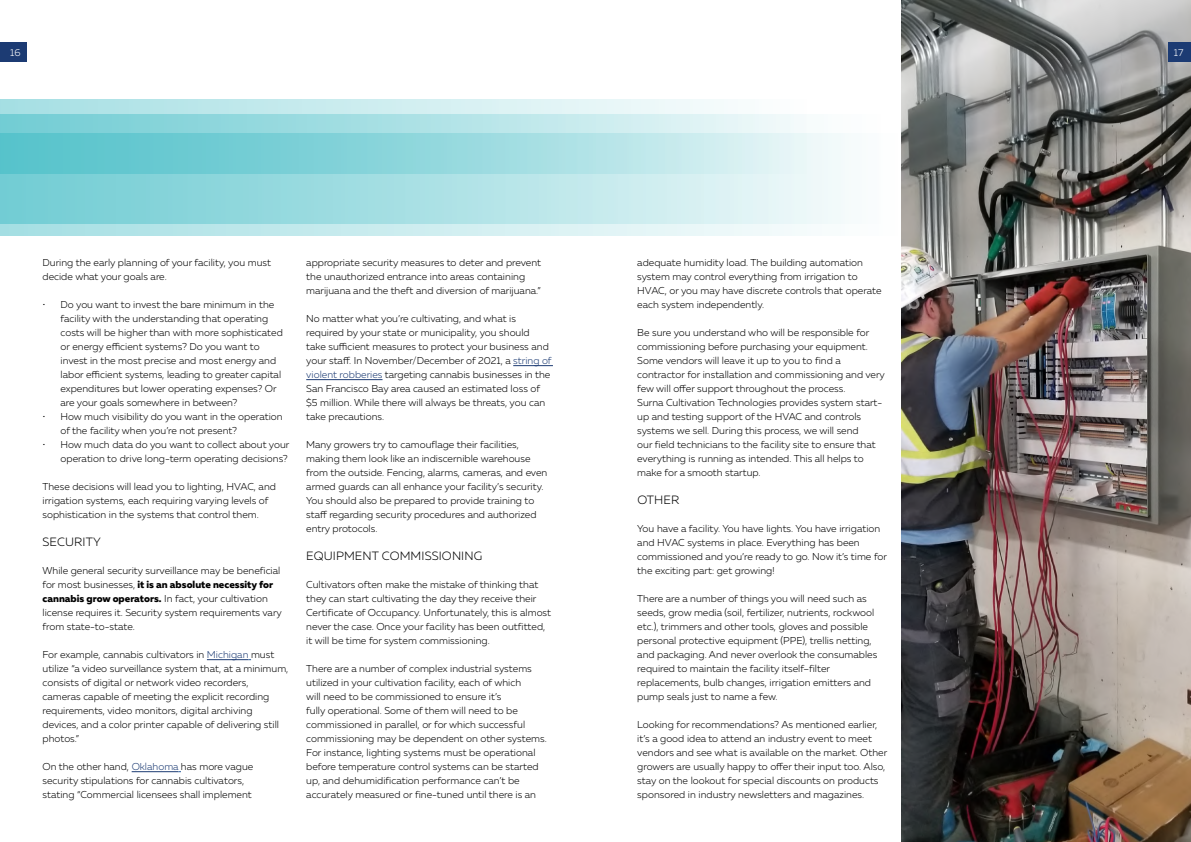
<style>
.page{position:relative;width:1191px;height:842px;background:#fff}
.page>*{position:absolute;margin:0;border:0;box-sizing:border-box;transform-origin:0 0}
.t1{font:300 12px "Muller";letter-spacing:.01em;color:#000}
.t2{font:300 10px/14px "Muller";color:#000}
.t3{font:300 10px "Muller";color:#fff}
.s1{font-weight:800}
.s2{color:#1c3b73}
</style>
<div class="page">
<img style="left:901px;top:0;width:290px;height:842px">
<div style="left:0;top:43px;width:26px;height:19px;background:#1c3b73"></div>
<div style="left:1168px;top:43px;width:23px;height:19px;background:#1c3b73"></div>
<div style="left:0;top:133px;width:901px;height:102px;background:linear-gradient(to right,#a4dee3,#fefefe)"></div>
<div style="left:0;top:99px;width:810px;height:75px;background:linear-gradient(to right,#a4dfe3,#fefefe)"></div>
<svg style="left:0;top:115px;width:884px;height:109px;background:#a8dfe4"></svg>
<hr style="left:207px;top:659px;width:41px;height:1px;background:#1c3b73">
<hr style="left:132px;top:771px;width:46px;height:1px;background:#1c3b73">
<hr style="left:513px;top:365px;width:40px;height:1px;background:#1c3b73">
<hr style="left:306px;top:379px;width:76px;height:1px;background:#1c3b73">
<p class="t3" style="left:10px;top:47px;width:12px">16</p>
<p class="t3" style="left:1174px;top:47px;width:11px">17</p>
<p class="t2" style="left:43px;top:256px;width:230px">During the early planning of your facility, you must decide what your goals are.</p>
<p class="t2" style="left:61px;top:298px;width:224px;text-indent:-18px">• Do you want to invest the bare minimum in the facility with the understanding that operating costs will be higher than with more sophisticated or energy efficient systems? Do you want to invest in the most precise and most energy and labor efficient systems, leading to greater capital expenditures but lower operating expenses? Or are your goals somewhere in between?</p>
<p class="t2" style="left:61px;top:410px;width:224px;text-indent:-18px">• How much visibility do you want in the operation of the facility when you’re not present?</p>
<p class="t2" style="left:43px;top:438px;width:248px;text-align:right">• How much data do you want to collect about your operation to drive long-term operating decisions?</p>
<p class="t2" style="left:43px;top:480px;width:235px">These decisions will lead you to lighting, HVAC, and irrigation systems, each requiring varying levels of sophistication in the systems that control them.</p>
<p class="t1" style="left:43px;top:535px;width:60px">SECURITY</p>
<p class="t2" style="left:43px;top:564px;width:241px">While general security surveillance may be beneficial for most businesses, <span class="s1">it is an absolute necessity for cannabis grow operators.</span> In fact, your cultivation license requires it. Security system requirements vary from state-to-state.</p>
<p class="t2" style="left:43px;top:648px;width:247px">For example, cannabis cultivators in <span class="s2">Michigan</span> must utilize “a video surveillance system that, at a minimum, consists of digital or network video recorders, cameras capable of meeting the explicit recording requirements, video monitors, digital archiving devices, and a color printer capable of delivering still photos.”</p>
<p class="t2" style="left:43px;top:760px;width:212px">On the other hand, <span class="s2">Oklahoma</span> has more vague security stipulations for cannabis cultivators, stating “Commercial licensees shall implement</p>
<p class="t2" style="left:306px;top:256px;width:236px">appropriate security measures to deter and prevent the unauthorized entrance into areas containing marijuana and the theft and diversion of marijuana.”</p>
<p class="t2" style="left:306px;top:312px;width:247px">No matter what you’re cultivating, and what is required by your state or municipality, you should take sufficient measures to protect your business and your staff. In November/December of 2021, a <span class="s2">string of violent robberies</span> targeting cannabis businesses in the San Francisco Bay area caused an estimated loss of $5 million. While there will always be threats, you can take precautions.</p>
<p class="t2" style="left:306px;top:438px;width:243px">Many growers try to camouflage their facilities, making them look like an indiscernible warehouse from the outside. Fencing, alarms, cameras, and even armed guards can all enhance your facility’s security.<br>You should also be prepared to provide training to staff regarding security procedures and authorized entry protocols.</p>
<p class="t1" style="left:306px;top:549px;width:177px">EQUIPMENT COMMISSIONING</p>
<p class="t2" style="left:306px;top:578px;width:246px">Cultivators often make the mistake of thinking that they can start cultivating the day they receive their Certificate of Occupancy. Unfortunately, this is almost never the case. Once your facility has been outfitted, it will be time for system commissioning.</p>
<p class="t2" style="left:306px;top:662px;width:242px">There are a number of complex industrial systems utilized in your cultivation facility, each of which<br>will need to be commissioned to ensure it’s<br>fully operational. Some of them will need to be commissioned in parallel, or for which successful commissioning may be dependent on other systems.<br>For instance, lighting systems must be operational before temperature control systems can be started up, and dehumidification performance can’t be accurately measured or fine-tuned until there is an</p>
<p class="t2" style="left:637px;top:256px;width:246px">adequate humidity load. The building automation system may control everything from irrigation to HVAC, or you may have discrete controls that operate each system independently.</p>
<p class="t2" style="left:637px;top:326px;width:249px">Be sure you understand who will be responsible for commissioning before purchasing your equipment.<br>Some vendors will leave it up to you to find a contractor for installation and commissioning and very few will offer support throughout the process.<br>Surna Cultivation Technologies provides system start&shy;up and testing support of the HVAC and controls systems we sell. During this process, we will send<br>our field technicians to the facility site to ensure that everything is running as intended. This all helps to make for a smooth startup.</p>
<p class="t1" style="left:637px;top:493px;width:43px">OTHER</p>
<p class="t2" style="left:637px;top:522px;width:251px">You have a facility. You have lights. You have irrigation and HVAC systems in place. Everything has been commissioned and you’re ready to go. Now it’s time for the exciting part: get growing!</p>
<p class="t2" style="left:637px;top:592px;width:241px">There are a number of things you will need such as seeds, grow media (soil, fertilizer, nutrients, rockwool etc.), trimmers and other tools, gloves and possible personal protective equipment (PPE), trellis netting, and packaging. And never overlook the consumables required to maintain the facility itself–filter replacements, bulb changes, irrigation emitters and pump seals just to name a few.</p>
<p class="t2" style="left:637px;top:718px;width:251px">Looking for recommendations? As mentioned earlier, it’s a good idea to attend an industry event to meet vendors and see what is available on the market. Other growers are usually happy to offer their input too. Also, stay on the lookout for special discounts on products sponsored in industry newsletters and magazines.</p>
</div>
